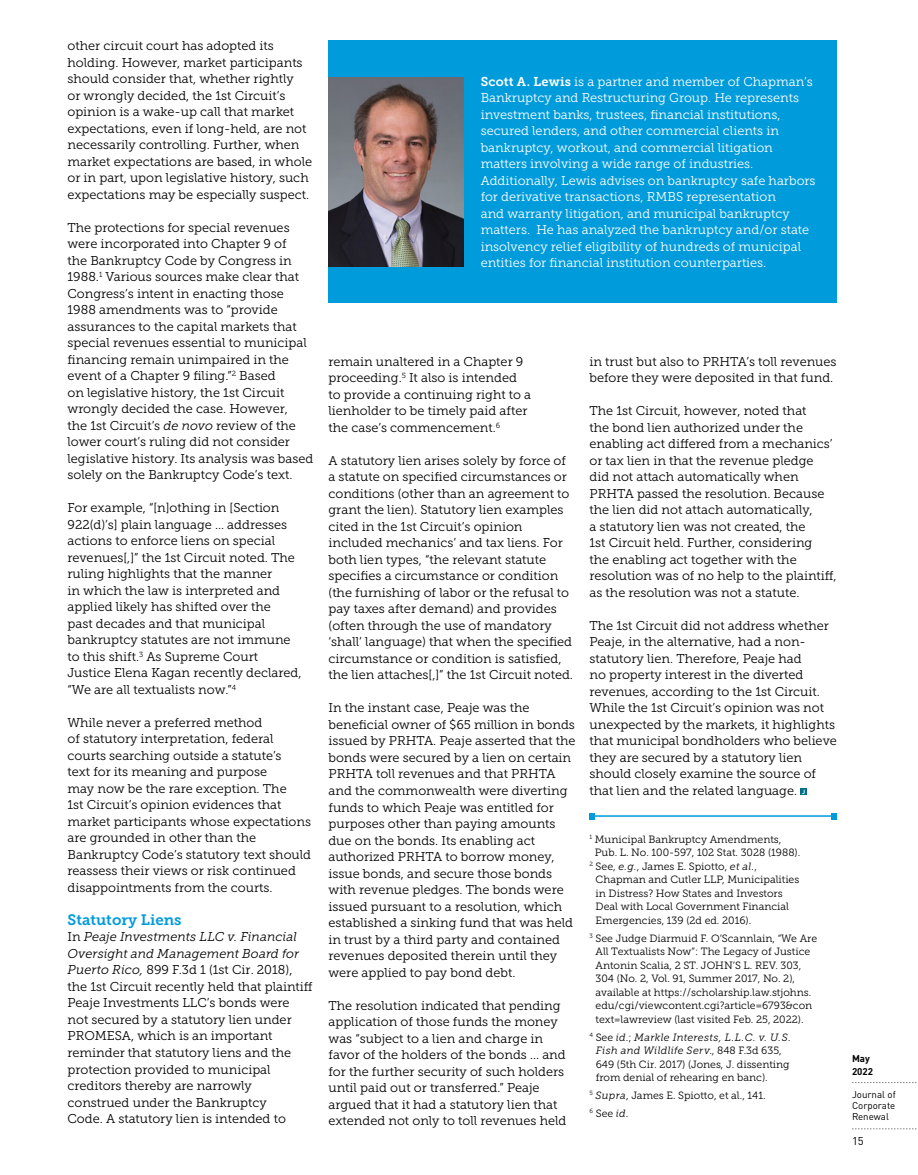
<style>
.page{position:relative;width:918px;height:1175px;background:#fff}
.page>*{position:absolute;margin:0;border:0;box-sizing:border-box;transform-origin:0 0}
.t1{font:15px "Museo Slab 700";color:#009bdb}
.t2{font:12.75px/16.5px "Museo Slab 300";color:#000}
.t3{font:12.75px/16.5px "Museo Slab 300";color:#fff}
.t4{font:11.25px "DINOT";color:#000}
.t5{font:10.5px/13.5px "Museo Slab 300";color:#000}
.t6{font:9.75px/11.2px "DINOT";color:#000;text-align:justify}
.t7{font:700 9.75px/12.8px "DINOT";color:#000}
.s1{font-style:italic}
.s2{font-family:"Museo Slab 700"}
.s3{font-family:"DINOT";font-weight:700;font-size:6px;color:#fff}
</style>
<div class="page">
<svg style="left:852px;top:1082px;width:65px;height:1px"></svg>
<svg style="left:852px;top:1128px;width:65px;height:1px"></svg>
<div style="left:328px;top:40px;width:509px;height:263px;background:#009bdb"></div>
<img style="left:328px;top:77px;width:136px;height:189px">
<div style="left:800px;top:788px;width:7px;height:7px;background:#006f89"></div>
<hr style="left:592px;top:815px;width:242px;height:1px;background:#009bdb">
<svg style="left:590px;top:813px;width:6px;height:6px"></svg>
<svg style="left:831px;top:813px;width:6px;height:6px"></svg>
<p class="t2" style="left:68px;top:38px;width:246px">other circuit court has adopted its holding. However, market participants should consider that, whether rightly<br>or wrongly decided, the 1st Circuit’s opinion is a wake-up call that market expectations, even if long-held, are not necessarily controlling. Further, when market expectations are based, in whole or in part, upon legislative history, such expectations may be especially suspect.</p>
<p class="t2" style="left:67px;top:219px;width:247px">The protections for special revenues were incorporated into Chapter 9 of<br>the Bankruptcy Code by Congress in 1988.<sup>1</sup> Various sources make clear that Congress’s intent in enacting those 1988 amendments was to “provide assurances to the capital markets that special revenues essential to municipal financing remain unimpaired in the event of a Chapter 9 filing.”<sup>2</sup> Based<br>on legislative history, the 1st Circuit wrongly decided the case. However,<br>the 1st Circuit’s <span class="s1">de novo</span> review of the lower court’s ruling did not consider legislative history. Its analysis was based solely on the Bankruptcy Code’s text.</p>
<p class="t2" style="left:67px;top:500px;width:236px">For example, “[n]othing in [Section 922(d)’s] plain language … addresses actions to enforce liens on special revenues[,]” the 1st Circuit noted. The ruling highlights that the manner<br>in which the law is interpreted and applied likely has shifted over the<br>past decades and that municipal bankruptcy statutes are not immune to this shift.<sup>3</sup> As Supreme Court Justice Elena Kagan recently declared, “We are all textualists now.”<sup>4</sup></p>
<p class="t2" style="left:68px;top:714px;width:245px">While never a preferred method<br>of statutory interpretation, federal courts searching outside a statute’s<br>text for its meaning and purpose<br>may now be the rare exception. The<br>1st Circuit’s opinion evidences that market participants whose expectations are grounded in other than the Bankruptcy Code’s statutory text should reassess their views or risk continued disappointments from the courts.</p>
<p class="t1" style="left:68px;top:911px;width:116px">Statutory Liens</p>
<p class="t2" style="left:68px;top:929px;width:247px">In <span class="s1">Peaje Investments LLC v. Financial Oversight and Management Board for Puerto Rico,</span> 899 F.3d 1 (1st Cir. 2018), the 1st Circuit recently held that plaintiff Peaje Investments LLC’s bonds were not secured by a statutory lien under PROMESA, which is an important reminder that statutory liens and the protection provided to municipal creditors thereby are narrowly construed under the Bankruptcy<br>Code. A statutory lien is intended to</p>
<p class="t3" style="left:481px;top:73px;width:336px"><span class="s2">Scott A. Lewis</span> is a partner and member of Chapman’s Bankruptcy and Restructuring Group. He represents investment banks, trustees, financial institutions, secured lenders, and other commercial clients in bankruptcy, workout, and commercial litigation matters involving a wide range of industries.<br>Additionally, Lewis advises on bankruptcy safe harbors for derivative transactions, RMBS representation<br>and warranty litigation, and municipal bankruptcy matters. He has analyzed the bankruptcy and/or state insolvency relief eligibility of hundreds of municipal entities for financial institution counterparties.</p>
<p class="t2" style="left:329px;top:353px;width:204px">remain unaltered in a Chapter 9 proceeding.<sup>5</sup> It also is intended to provide a continuing right to a lienholder to be timely paid after the case’s commencement.<sup>6</sup></p>
<p class="t2" style="left:328px;top:452px;width:246px">A statutory lien arises solely by force of a statute on specified circumstances or conditions (other than an agreement to grant the lien). Statutory lien examples cited in the 1st Circuit’s opinion included mechanics’ and tax liens. For both lien types, “the relevant statute specifies a circumstance or condition (the furnishing of labor or the refusal to pay taxes after demand) and provides (often through the use of mandatory ‘shall’ language) that when the specified circumstance or condition is satisfied, the lien attaches[,]” the 1st Circuit noted.</p>
<p class="t2" style="left:328px;top:700px;width:249px">In the instant case, Peaje was the beneficial owner of $65 million in bonds issued by PRHTA. Peaje asserted that the bonds were secured by a lien on certain PRHTA toll revenues and that PRHTA and the commonwealth were diverting funds to which Peaje was entitled for purposes other than paying amounts due on the bonds. Its enabling act authorized PRHTA to borrow money, issue bonds, and secure those bonds with revenue pledges. The bonds were issued pursuant to a resolution, which established a sinking fund that was held in trust by a third party and contained revenues deposited therein until they were applied to pay bond debt.</p>
<p class="t2" style="left:328px;top:997px;width:239px">The resolution indicated that pending application of those funds the money was “subject to a lien and charge in favor of the holders of the bonds … and for the further security of such holders until paid out or transferred.” Peaje argued that it had a statutory lien that extended not only to toll revenues held</p>
<p class="t2" style="left:590px;top:353px;width:249px">in trust but also to PRHTA’s toll revenues before they were deposited in that fund.</p>
<p class="t2" style="left:590px;top:403px;width:249px">The 1st Circuit, however, noted that<br>the bond lien authorized under the enabling act differed from a mechanics’ or tax lien in that the revenue pledge<br>did not attach automatically when PRHTA passed the resolution. Because the lien did not attach automatically,<br>a statutory lien was not created, the<br>1st Circuit held. Further, considering<br>the enabling act together with the resolution was of no help to the plaintiff, as the resolution was not a statute.</p>
<p class="t2" style="left:590px;top:617px;width:249px">The 1st Circuit did not address whether Peaje, in the alternative, had a non&shy;statutory lien. Therefore, Peaje had<br>no property interest in the diverted revenues, according to the 1st Circuit.<br>While the 1st Circuit’s opinion was not unexpected by the markets, it highlights that municipal bondholders who believe they are secured by a statutory lien should closely examine the source of that lien and the related language. <span class="s3">J</span></p>
<p class="t5" style="left:590px;top:832px;width:193px"><sup>1</sup> Municipal Bankruptcy Amendments,</p>
<p class="t5" style="left:595px;top:846px;width:207px">Pub. L. No. 100-597, 102 Stat. 3028 (1988).</p>
<p class="t5" style="left:590px;top:859px;width:169px"><sup>2</sup> See, <span class="s1">e.g.</span>, James E. Spiotto, <span class="s1">et al.</span>,</p>
<p class="t5" style="left:596px;top:873px;width:205px">Chapman and Cutler LLP, Municipalities</p>
<p class="t5" style="left:596px;top:886px;width:189px">in Distress? How States and Investors</p>
<p class="t5" style="left:596px;top:900px;width:195px">Deal with Local Government Financial</p>
<p class="t5" style="left:596px;top:913px;width:157px">Emergencies, 139 (2d ed. 2016).</p>
<p class="t5" style="left:596px;top:931px;width:223px;text-indent:-6px"><sup>3</sup> See Judge Diarmuid F. O’Scannlain, “We Are All Textualists Now”: The Legacy of Justice Antonin Scalia, 2 ST. JOHN’S L. REV. 303, 304 (No. 2, Vol. 91, Summer 2017, No. 2), available at https://scholarship.law.stjohns. edu/cgi/viewcontent.cgi?article=6793&amp;con text=lawreview (last visited Feb. 25, 2022).</p>
<p class="t5" style="left:596px;top:1030px;width:197px;text-indent:-6px"><sup>4</sup> See <span class="s1">id</span>.; <span class="s1">Markle Interests, L.L.C. v. U.S.<br>Fish and Wildlife Serv</span>., 848 F.3d 635, 649 (5th Cir. 2017) (Jones, J. dissenting from denial of rehearing en banc).</p>
<p class="t5" style="left:590px;top:1086px;width:178px;line-height:17.9px"><sup>5</sup> <span class="s1">Supra</span>, James E. Spiotto, et al., 141.<br><sup>6</sup> See <span class="s1">id</span>.</p>
<p class="t7" style="left:852px;top:1051px;width:23px">May<br>2022</p>
<p class="t6" style="left:852px;top:1088px;width:45px">Journal of Corporate Renewal</p>
<p class="t4" style="left:852px;top:1134px;width:13px">15</p>
</div>
